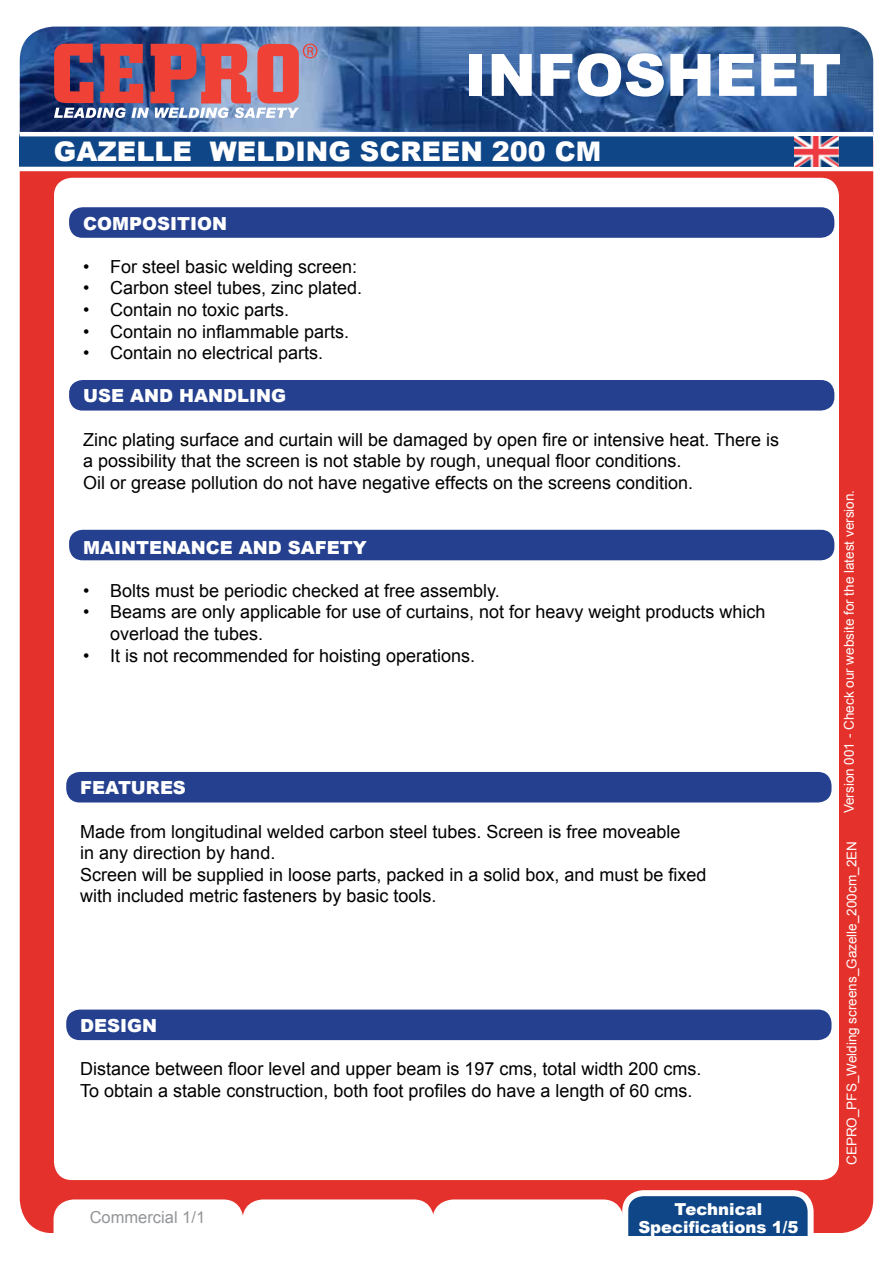
<style>
.page{position:relative;width:893px;height:1263px;background:#fff}
.page>*{position:absolute;margin:0;border:0;box-sizing:border-box;transform-origin:0 0}
.t1{font:900 58.5px "Arial";color:#fff}
.t2{font:900 27px "Arial";color:#fff}
.t3{font:18px/21.6px "Arial";color:#000}
.t4{font:900 18px "Arial";color:#fff}
.t5{font:900 16.5px/18px "Arial";color:#fff;text-align:center}
.t6{font:16.5px "Arial";color:#939598}
.t7{font:13.5px "Arial";color:#fff}
</style>
<div class="page">
<div style="left:20px;top:108px;width:853px;height:1125px;background:#e4312b;border-radius:34px"></div>
<img style="left:20px;top:27px;width:853px;height:105px">
<div style="left:20px;top:134px;width:853px;height:35px;background:#0e4687"></div>
<svg style="left:54px;top:44px;width:263px;height:74px;background:#af6777"></svg>
<div style="left:54px;top:178px;width:785px;height:1002px;background:#fff;border-radius:18px"></div>
<hr style="left:20px;top:132px;width:853px;height:4px;background:#fff">
<hr style="left:17px;top:167px;width:860px;height:4px;background:#fff">
<div style="left:69px;top:530px;width:765px;height:30px;background:#25408f;border-radius:14px"></div>
<div style="left:69px;top:380px;width:765px;height:31px;background:#25408f;border-radius:14px"></div>
<div style="left:69px;top:207px;width:765px;height:31px;background:#25408f;border-radius:14px"></div>
<div style="left:66px;top:1009px;width:765px;height:31px;background:#25408f;border-radius:14px"></div>
<div style="left:66px;top:772px;width:765px;height:30px;background:#25408f;border-radius:14px"></div>
<div style="left:54px;top:1199px;width:568px;height:34px;background:#fff"></div>
<div style="left:625px;top:1193px;width:186px;height:64px;background:#0e4687;border-radius:18px"></div>
<div style="left:622px;top:1190px;width:192px;height:70px;border:6px solid #fff;border-radius:18px"></div>
<div style="left:9px;top:1236px;width:883px;height:27px;background:#fff"></div>
<img style="left:794px;top:136px;width:44px;height:31px">
<h1 class="t1" style="left:465px;top:33px;width:387px">DATASHEET</h1>
<h1 class="t1" style="left:465px;top:33px;width:378px">INFOSHEET</h1>
<h2 class="t2" style="left:54px;top:132px;width:549px">GAZELLE WELDING SCREEN 200 CM</h2>
<p class="t4" style="left:83px;top:210px;width:145px">COMPOSITION</p>
<p class="t3" style="left:83px;top:256px;width:276px">• For steel basic welding screen:</p>
<p class="t3" style="left:83px;top:277px;width:281px">• Carbon steel tubes, zinc plated.</p>
<p class="t3" style="left:83px;top:299px;width:208px">• Contain no toxic parts.</p>
<p class="t3" style="left:83px;top:321px;width:268px">• Contain no inflammable parts.</p>
<p class="t3" style="left:83px;top:342px;width:242px">• Contain no electrical parts.</p>
<p class="t4" style="left:83px;top:383px;width:204px">USE AND HANDLING</p>
<p class="t3" style="left:83px;top:429px;width:698px">Zinc plating surface and curtain will be damaged by open fire or intensive heat. There is a possibility that the screen is not stable by rough, unequal floor conditions.<br>Oil or grease pollution do not have negative effects on the screens condition.</p>
<p class="t4" style="left:83px;top:534px;width:285px">MAINTENANCE AND SAFETY</p>
<p class="t3" style="left:83px;top:580px;width:418px">• Bolts must be periodic checked at free assembly.</p>
<p class="t3" style="left:110px;top:601px;width:657px;text-indent:-27px">• Beams are only applicable for use of curtains, not for heavy weight products which overload the tubes.</p>
<p class="t3" style="left:83px;top:645px;width:394px">• It is not recommended for hoisting operations.</p>
<p class="t4" style="left:80px;top:775px;width:107px">FEATURES</p>
<p class="t3" style="left:80px;top:821px;width:628px">Made from longitudinal welded carbon steel tubes. Screen is free moveable<br>in any direction by hand.<br>Screen will be supplied in loose parts, packed in a solid box, and must be fixed with included metric fasteners by basic tools.</p>
<p class="t4" style="left:80px;top:1012px;width:78px">DESIGN</p>
<p class="t3" style="left:80px;top:1058px;width:623px">Distance between floor level and upper beam is 197 cms, total width 200 cms.<br>To obtain a stable construction, both foot profiles do have a length of 60 cms.</p>
<p class="t6" style="left:90px;top:1207px;width:117px">Commercial 1/1</p>
<p class="t5" style="left:638px;top:1199px;width:162px">Technical<br>Specifications 1/5</p>
<p class="t7" style="left:840px;top:813px;width:325px;rotate:-90deg">Version 001 - Check our website for the latest version.</p>
<p class="t7" style="left:843px;top:1165px;width:325px;rotate:-90deg">CEPRO_PFS_Welding screens_Gazelle_200cm_2EN</p>
</div>
